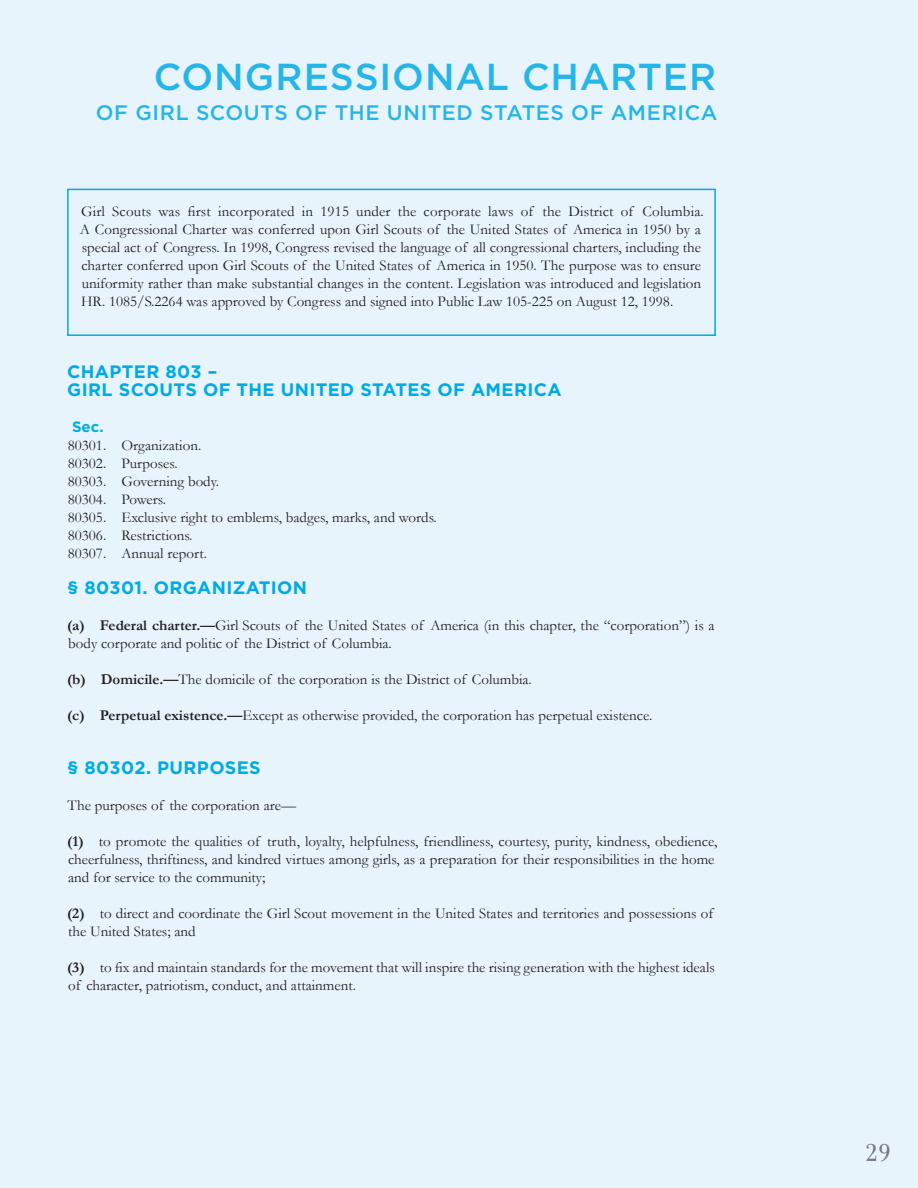
<style>
.page{position:relative;width:918px;height:1188px;background:#e8f4fb}
.page>*{position:absolute;margin:0;border:0;box-sizing:border-box;transform-origin:0 0}
.Head_A{font:500 37.5px "Gotham";letter-spacing:.02em;color:#26b5e8}
.t1{font:36px "Filosofia Grand Caps";color:#76787b}
.Head_A-2{font:500 21px "Gotham";letter-spacing:.03em;color:#26b5e8}
.Head_B{font:700 18px/18px "Gotham";letter-spacing:.02em;color:#00abe5}
.Head_A-3{font:15px/18px "Garamond";color:#231f20}
.Basic__w_o_space_aft{font:15px "Garamond";color:#231f20}
.Head_C{font:700 15px "Gotham";color:#02acdd}
.s1{font-weight:700}
</style>
<div class="page">
<div style="left:67px;top:189px;width:649px;height:147px;border:2px solid #00abe5"></div>
<p class="Head_A" style="left:154px;top:52px;width:564px">CONGRESSIONAL CHARTER</p>
<p class="Head_A-2" style="left:96px;top:99px;width:623px">OF GIRL SCOUTS OF THE UNITED STATES OF AMERICA</p>
<p class="Head_A-3" style="left:80px;top:202px;width:626px">Girl Scouts was first incorporated in 1915 under the corporate laws of the District of Columbia.<br>A Congressional Charter was conferred upon Girl Scouts of the United States of America in 1950 by a special act of Congress. In 1998, Congress revised the language of all congressional charters, including the charter conferred upon Girl Scouts of the United States of America in 1950. The purpose was to ensure uniformity rather than make substantial changes in the content. Legislation was introduced and legislation HR. 1085/S.2264 was approved by Congress and signed into Public Law 105-225 on August 12, 1998.</p>
<p class="Head_B" style="left:67px;top:363px;width:496px">CHAPTER 803 –<br>GIRL SCOUTS OF THE UNITED STATES OF AMERICA</p>
<p class="Head_C" style="left:72px;top:417px;width:33px">Sec.</p>
<p class="Basic__w_o_space_aft" style="left:68px;top:436px;width:135px">80301. Organization.</p>
<p class="Basic__w_o_space_aft" style="left:68px;top:454px;width:111px">80302. Purposes.</p>
<p class="Basic__w_o_space_aft" style="left:68px;top:472px;width:153px">80303. Governing body.</p>
<p class="Basic__w_o_space_aft" style="left:68px;top:490px;width:100px">80304. Powers.</p>
<p class="Basic__w_o_space_aft" style="left:68px;top:508px;width:371px">80305. Exclusive right to emblems, badges, marks, and words.</p>
<p class="Basic__w_o_space_aft" style="left:68px;top:526px;width:126px">80306. Restrictions.</p>
<p class="Basic__w_o_space_aft" style="left:68px;top:544px;width:141px">80307. Annual report.</p>
<p class="Head_B" style="left:67px;top:579px;width:242px">§ 80301. ORGANIZATION</p>
<p class="Head_A-3" style="left:67px;top:616px;width:649px"><span class="s1">(a) Federal charter.—</span>Girl Scouts of the United States of America (in this chapter, the “corporation”) is a body corporate and politic of the District of Columbia.</p>
<p class="Head_A-3" style="left:67px;top:670px;width:466px"><span class="s1">(b) Domicile.—</span>The domicile of the corporation is the District of Columbia.</p>
<p class="Head_A-3" style="left:67px;top:706px;width:587px"><span class="s1">(c) Perpetual existence.—</span>Except as otherwise provided, the corporation has perpetual existence.</p>
<p class="Head_B" style="left:67px;top:759px;width:195px">§ 80302. PURPOSES</p>
<p class="Head_A-3" style="left:68px;top:796px;width:230px">The purposes of the corporation are—</p>
<p class="Head_A-3" style="left:67px;top:832px;width:652px"><span class="s1">(1)</span> to promote the qualities of truth, loyalty, helpfulness, friendliness, courtesy, purity, kindness, obedience, cheerfulness, thriftiness, and kindred virtues among girls, as a preparation for their responsibilities in the home and for service to the community;</p>
<p class="Head_A-3" style="left:67px;top:904px;width:648px"><span class="s1">(2)</span> to direct and coordinate the Girl Scout movement in the United States and territories and possessions of the United States; and</p>
<p class="Head_A-3" style="left:67px;top:958px;width:649px"><span class="s1">(3)</span> to fix and maintain standards for the movement that will inspire the rising generation with the highest ideals of character, patriotism, conduct, and attainment.</p>
<p class="t1" style="left:865px;top:1130px;width:27px">29</p>
</div>
